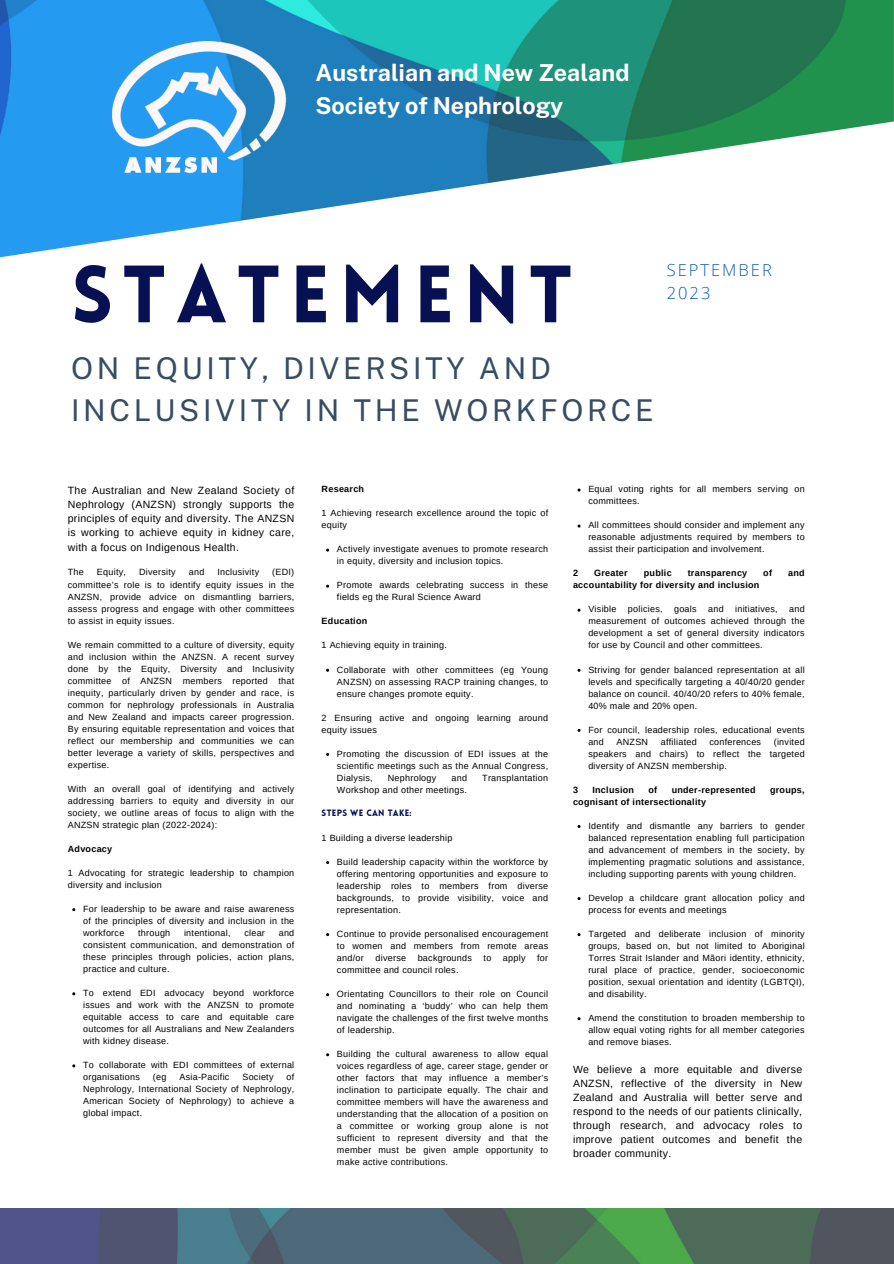
<style>
.page{position:relative;width:894px;height:1264px;background:#fff}
.page>*{position:absolute;margin:0;border:0;box-sizing:border-box;transform-origin:0 0}
.t1{font:900 79.35px "Lovelo";letter-spacing:.12em;color:#081054}
.t2{font:30px "Public Sans";letter-spacing:.12em;color:#364d62}
.t3{font:700 23.25px "Public Sans";color:#fff}
.t4{font:300 16.5px "Open Sans";letter-spacing:.12em;color:#0c60b1}
.t5{font:10.5px/14px "Arimo";letter-spacing:.03em;color:#000;text-align:justify}
.t6{font:9px/12px "Arimo";letter-spacing:.03em;color:#000;text-align:justify}
.t7{font:700 9px "Arimo";letter-spacing:.03em;color:#000}
.t8{font:900 9px "Lovelo";letter-spacing:.03em;color:#081054}
</style>
<div class="page">
<img style="left:0;top:0;width:893px;height:258px">
<img style="left:84px;top:0;width:232px;height:223px">
<img style="left:0;top:1208px;width:893px;height:55px">
<p class="t3" style="left:315px;top:59px;width:315px">Australian and New Zealand</p>
<p class="t3" style="left:315px;top:91px;width:249px">Society of Nephrology</p>
<p class="t1" style="left:71px;top:263px;width:503px">STATEMENT</p>
<p class="t4" style="left:666px;top:258px;width:107px">SEPTEMBER</p>
<p class="t4" style="left:666px;top:281px;width:45px">2023</p>
<p class="t2" style="left:71px;top:350px;width:481px">ON EQUITY, DIVERSITY AND</p>
<p class="t2" style="left:71px;top:392px;width:584px">INCLUSIVITY IN THE WORKFORCE</p>
<p class="t5" style="left:68px;top:483px;width:228px">The Australian and New Zealand Society of Nephrology (ANZSN) strongly supports the principles of equity and diversity. The ANZSN is working to achieve equity in kidney care, with a focus on Indigenous Health.</p>
<p class="t6" style="left:68px;top:566px;width:18px">The</p>
<p class="t6" style="left:97px;top:566px;width:31px">Equity,</p>
<p class="t6" style="left:139px;top:566px;width:38px">Diversity</p>
<p class="t6" style="left:189px;top:566px;width:17px">and</p>
<p class="t6" style="left:217px;top:566px;width:43px">Inclusivity</p>
<p class="t6" style="left:68px;top:566px;width:228px;text-indent:204px">(EDI) committee’s role is to identify equity issues in the ANZSN, provide advice on dismantling barriers, assess progress and engage with other committees to assist in equity issues.</p>
<p class="t6" style="left:68px;top:638px;width:228px">We remain committed to a culture of diversity, equity and inclusion within the ANZSN. A recent survey done by the Equity, Diversity and Inclusivity committee of ANZSN members reported that inequity, particularly driven by gender and race, is common for nephrology professionals in Australia and New Zealand and impacts career progression.<br>By ensuring equitable representation and voices that reflect our membership and communities we can better leverage a variety of skills, perspectives and expertise.</p>
<p class="t6" style="left:68px;top:782px;width:228px">With an overall goal of identifying and actively addressing barriers to equity and diversity in our society, we outline areas of focus to align with the ANZSN strategic plan (2022-2024):</p>
<p class="t7" style="left:68px;top:843px;width:46px">Advocacy</p>
<p class="t6" style="left:68px;top:866px;width:228px">1 Advocating for strategic leadership to champion diversity and inclusion</p>
<p class="t6" style="left:83px;top:902px;width:213px">For leadership to be aware and raise awareness of the principles of diversity and inclusion in the workforce</p>
<p class="t6" style="left:83px;top:926px;width:213px;text-indent:195px">and consistent communication, and demonstration of these principles through policies, action plans, practice and culture.</p>
<p class="t6" style="left:83px;top:986px;width:213px">To extend EDI advocacy beyond workforce issues and work with the ANZSN to promote equitable access to care and equitable care outcomes for all Australians and New Zealanders with kidney disease.</p>
<p class="t6" style="left:83px;top:1059px;width:213px">To collaborate with EDI committees of external organisations</p>
<p class="t6" style="left:138px;top:926px;width:34px">through</p>
<p class="t6" style="left:184px;top:926px;width:48px">intentional,</p>
<p class="t6" style="left:244px;top:926px;width:22px">clear</p>
<p class="t6" style="left:153px;top:1071px;width:15px">(eg</p>
<p class="t6" style="left:179px;top:1071px;width:52px">Asia-Pacific</p>
<p class="t6" style="left:242px;top:1071px;width:33px">Society</p>
<p class="t6" style="left:83px;top:1071px;width:213px;text-indent:203px">of Nephrology, International Society of Nephrology, American Society of Nephrology) to achieve a global impact.</p>
<p class="t7" style="left:321px;top:484px;width:44px">Research</p>
<p class="t6" style="left:321px;top:507px;width:228px">1 Achieving research excellence around the topic of equity</p>
<p class="t6" style="left:337px;top:543px;width:213px">Actively investigate avenues to promote research in equity, diversity and inclusion topics.</p>
<p class="t6" style="left:337px;top:579px;width:213px">Promote awards celebrating success in these fields eg the Rural Science Award</p>
<p class="t7" style="left:321px;top:616px;width:47px">Education</p>
<p class="t6" style="left:321px;top:639px;width:127px">1 Achieving equity in training.</p>
<p class="t6" style="left:337px;top:663px;width:213px">Collaborate with other committees (eg Young ANZSN) on assessing RACP training changes, to ensure changes promote equity.</p>
<p class="t6" style="left:321px;top:711px;width:228px">2 Ensuring active and ongoing learning around equity issues</p>
<p class="t6" style="left:337px;top:747px;width:213px">Promoting the discussion of EDI issues at the scientific meetings such as the Annual Congress, Dialysis,</p>
<p class="t6" style="left:388px;top:771px;width:50px">Nephrology</p>
<p class="t6" style="left:451px;top:771px;width:17px">and</p>
<p class="t6" style="left:482px;top:771px;width:67px">Transplantation</p>
<p class="t6" style="left:337px;top:783px;width:131px">Workshop and other meetings.</p>
<p class="t8" style="left:321px;top:809px;width:91px">STEPS WE CAN TAKE:</p>
<p class="t6" style="left:321px;top:831px;width:132px">1 Building a diverse leadership</p>
<p class="t6" style="left:337px;top:855px;width:213px">Build leadership capacity within the workforce by offering mentoring opportunities and exposure to leadership roles to members from diverse backgrounds, to provide visibility, voice and representation.</p>
<p class="t6" style="left:337px;top:927px;width:213px">Continue to provide personalised encouragement to women and members from remote areas and/or</p>
<p class="t6" style="left:375px;top:951px;width:32px">diverse</p>
<p class="t6" style="left:417px;top:951px;width:56px">backgrounds</p>
<p class="t6" style="left:483px;top:951px;width:9px">to</p>
<p class="t6" style="left:502px;top:951px;width:24px">apply</p>
<p class="t6" style="left:537px;top:951px;width:13px">for</p>
<p class="t6" style="left:337px;top:963px;width:123px">committee and council roles.</p>
<p class="t6" style="left:337px;top:987px;width:213px">Orientating Councillors to their role on Council and nominating a ‘buddy’ who can help them navigate the challenges of the first twelve months of leadership.</p>
<p class="t6" style="left:337px;top:1047px;width:213px">Building the cultural awareness to allow equal voices regardless of age, career stage, gender or other factors that may influence a member’s inclination to participate equally. The chair and committee members will have the awareness and understanding that the allocation of a position on a committee or working group alone is not sufficient to represent diversity and that the member must be given ample opportunity to make active contributions.</p>
<p class="t6" style="left:588px;top:483px;width:218px">Equal voting rights for all members serving on committees.</p>
<p class="t6" style="left:588px;top:519px;width:218px">All committees should consider and implement any reasonable adjustments required by members to assist their participation and involvement.</p>
<p class="t7" style="left:573px;top:568px;width:7px">2</p>
<p class="t7" style="left:594px;top:568px;width:35px">Greater</p>
<p class="t7" style="left:643px;top:568px;width:29px">public</p>
<p class="t7" style="left:687px;top:568px;width:61px">transparency</p>
<p class="t7" style="left:763px;top:568px;width:10px">of</p>
<p class="t7" style="left:787px;top:568px;width:18px">and</p>
<p class="t7" style="left:573px;top:580px;width:188px">accountability for diversity and inclusion</p>
<p class="t6" style="left:588px;top:603px;width:30px">Visible</p>
<p class="t6" style="left:627px;top:603px;width:36px">policies,</p>
<p class="t6" style="left:674px;top:603px;width:24px">goals</p>
<p class="t6" style="left:708px;top:603px;width:17px">and</p>
<p class="t6" style="left:735px;top:603px;width:44px">initiatives,</p>
<p class="t6" style="left:588px;top:603px;width:218px;text-indent:201px">and measurement of outcomes achieved through the development a set of general diversity indicators for use by Council and other committees.</p>
<p class="t6" style="left:588px;top:663px;width:218px">Striving for gender balanced representation at all levels and specifically targeting a 40/40/20 gender balance on council. 40/40/20 refers to 40% female, 40% male and 20% open.</p>
<p class="t6" style="left:588px;top:723px;width:218px">For council, leadership roles, educational events and</p>
<p class="t6" style="left:588px;top:735px;width:218px;text-indent:185px">(invited speakers and chairs) to reflect the targeted diversity of ANZSN membership.</p>
<p class="t6" style="left:616px;top:735px;width:33px">ANZSN</p>
<p class="t6" style="left:660px;top:735px;width:37px">affiliated</p>
<p class="t6" style="left:709px;top:735px;width:53px">conferences</p>
<p class="t7" style="left:573px;top:784px;width:7px">3</p>
<p class="t7" style="left:592px;top:784px;width:43px">Inclusion</p>
<p class="t7" style="left:648px;top:784px;width:10px">of</p>
<p class="t7" style="left:671px;top:784px;width:85px">under-represented</p>
<p class="t7" style="left:769px;top:784px;width:36px">groups,</p>
<p class="t7" style="left:573px;top:796px;width:134px">cognisant of intersectionality</p>
<p class="t6" style="left:588px;top:819px;width:218px">Identify and dismantle any barriers to gender balanced representation enabling full participation and advancement of members in the society, by implementing pragmatic solutions and assistance, including supporting parents with young children.</p>
<p class="t6" style="left:588px;top:891px;width:218px">Develop a childcare grant allocation policy and process for events and meetings</p>
<p class="t6" style="left:588px;top:927px;width:218px">Targeted and deliberate inclusion of minority groups, based on, but not limited to Aboriginal Torres Strait Islander and Mãori identity, ethnicity, rural place of practice, gender, socioeconomic position, sexual orientation and identity (LGBTQI), and disability.</p>
<p class="t6" style="left:588px;top:1011px;width:218px">Amend the constitution to broaden membership to allow equal voting rights for all member categories and remove biases.</p>
<p class="t5" style="left:573px;top:1062px;width:230px">We believe a more equitable and diverse ANZSN, reflective of the diversity in New Zealand and Australia will better serve and respond to the needs of our patients clinically, through research, and advocacy roles to improve patient outcomes and benefit the broader community.</p>
</div>
